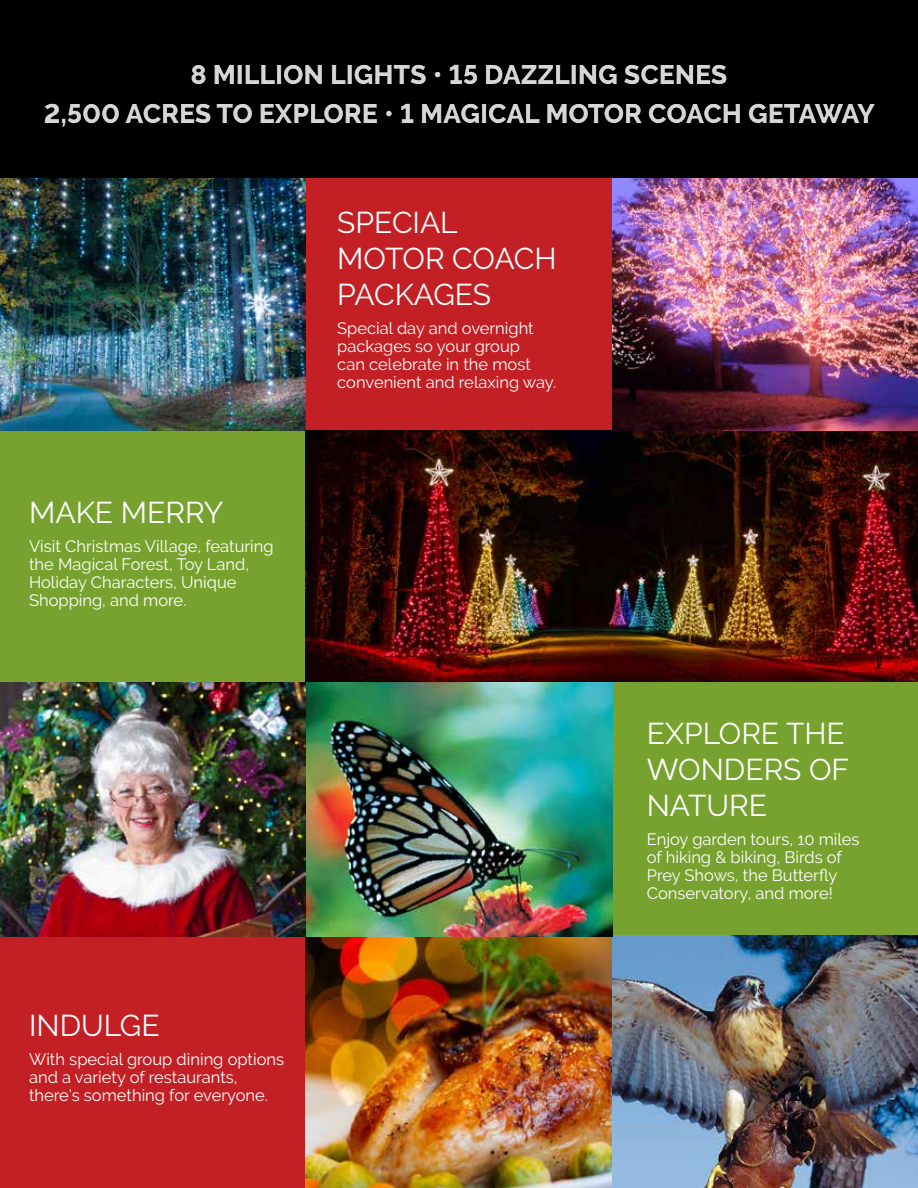
<style>
.page{position:relative;width:918px;height:1188px;background:#fff}
.page>*{position:absolute;margin:0;border:0;box-sizing:border-box;transform-origin:0 0}
.t1{font:30px/36px "Raleway";color:#fff}
.t2{font:800 27px/39px "Raleway";letter-spacing:-.005em;color:#fff;text-align:center}
.t3{font:16.5px/18px "Raleway";color:#fff}
.s1{font-weight:700}
</style>
<div class="page">
<div style="left:280px;top:178px;width:333px;height:252px;background:#c22025"></div>
<div style="left:0;top:430px;width:305px;height:254px;background:#78a22f"></div>
<img style="left:305px;top:430px;width:613px;height:252px">
<div style="left:602px;top:682px;width:316px;height:255px;background:#78a22f"></div>
<div style="left:0;top:936px;width:305px;height:252px;background:#c22025"></div>
<img style="left:612px;top:178px;width:306px;height:252px">
<img style="left:305px;top:936px;width:308px;height:252px">
<img style="left:613px;top:935px;width:305px;height:253px">
<img style="left:0;top:178px;width:305px;height:252px">
<img style="left:305px;top:682px;width:308px;height:254px">
<img style="left:0;top:682px;width:305px;height:254px">
<div style="left:0;top:0;width:918px;height:178px;background:#000"></div>
<h2 class="t2" style="left:44px;top:55px;width:833px">8 MILLION LIGHTS <span class="s1">•</span> 15 DAZZLING SCENES<br>2,500 ACRES TO EXPLORE <span class="s1">•</span> 1 MAGICAL MOTOR COACH GETAWAY</h2>
<h1 class="t1" style="left:29px;top:495px;width:196px">MAKE MERRY</h1>
<p class="t3" style="left:29px;top:537px;width:246px">Visit Christmas Village, featuring the Magical Forest, Toy Land,<br>Holiday Characters, Unique<br>Shopping, and more.</p>
<h1 class="t1" style="left:337px;top:204px;width:221px">SPECIAL<br>MOTOR COACH<br>PACKAGES</h1>
<p class="t3" style="left:337px;top:319px;width:220px">Special day and overnight packages so your group<br>can celebrate in the most convenient and relaxing way.</p>
<h1 class="t1" style="left:29px;top:1007px;width:132px">INDULGE</h1>
<p class="t3" style="left:29px;top:1050px;width:257px">With special group dining options and a variety of restaurants, there’s something for everyone.</p>
<h1 class="t1" style="left:647px;top:716px;width:204px">EXPLORE THE<br>WONDERS OF<br>NATURE</h1>
<p class="t3" style="left:647px;top:830px;width:214px">Enjoy garden tours, 10 miles of hiking &amp; biking, Birds of<br>Prey Shows, the Butterfly<br>Conservatory, and more!</p>
</div>
